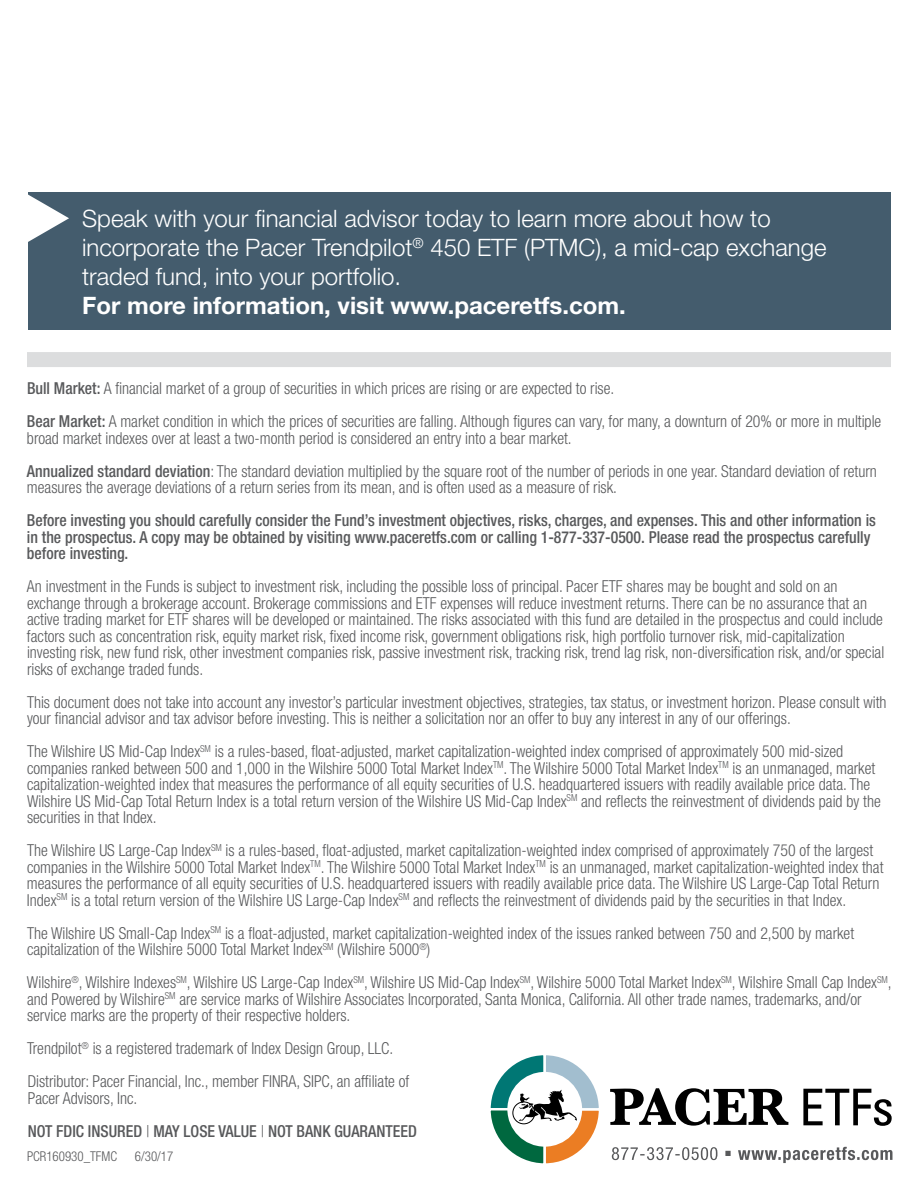
<style>
.page{position:relative;width:918px;height:1188px;background:#fff}
.page>*{position:absolute;margin:0;border:0;box-sizing:border-box;transform-origin:0 0}
.t1{font:300 24px/28.8px "Helvetica Neue";color:#fff}
.t2{font:700 24px "Helvetica Neue";color:#fff}
.t3{font:300 condensed 16.5px/16.5px "Helvetica Neue";color:#58595b;scale:.96 1}
.t4{font:500 condensed 16.5px/16.5px "Helvetica Neue";color:#58595b;scale:.96 1}
.t5{font:300 condensed 13.5px "Helvetica Neue";color:#58595b;scale:.96 1}
.s1{font-weight:500}
.s2{font-weight:300}
</style>
<div class="page">
<div style="left:27px;top:352px;width:864px;height:15px;background:#dcddde"></div>
<div style="left:28px;top:192px;width:863px;height:138px;background:#445c6d"></div>
<svg style="left:28px;top:194px;width:41px;height:48px"></svg>
<svg style="left:612px;top:1147px;width:280px;height:16px"></svg>
<svg style="left:610px;top:1088px;width:178px;height:38px"></svg>
<svg style="left:490px;top:1055px;width:109px;height:109px"></svg>
<svg style="left:803px;top:1089px;width:89px;height:37px"></svg>
<h1 class="t1" style="left:82px;top:204px;width:746px">Speak with your financial advisor today to learn more about how to incorporate the Pacer Trendpilot<sup>®</sup> 450 ETF (PTMC), a mid-cap exchange traded fund, into your portfolio.</h1>
<h1 class="t2" style="left:82px;top:290px;width:545px">For more information, visit www.paceretfs.com.</h1>
<p class="t3" style="left:27px;top:372px;width:891px;line-height:33px"><span class="s1">Bull Market:</span> A financial market of a group of securities in which prices are rising or are expected to rise.<br><span class="s1">Bear Market:</span> A market condition in which the prices of securities are falling. Although figures can vary, for many, a downturn of 20% or more in multiple</p>
<p class="t3" style="left:27px;top:421px;width:887px;line-height:33px">broad market indexes over at least a two-month period is considered an entry into a bear market.<br><span class="s1">Annualized standard deviation</span>: The standard deviation multiplied by the square root of the number of periods in one year. Standard deviation of return</p>
<p class="t3" style="left:27px;top:479px;width:616px">measures the average deviations of a return series from its mean, and is often used as a measure of risk.</p>
<p class="t4" style="left:27px;top:512px;width:886px">Before investing you should carefully consider the Fund’s investment objectives, risks, charges, and expenses. This and other information is in the prospectus. A copy may be obtained by visiting www.paceretfs.com or calling 1-877-337-0500. Please read the prospectus carefully before investing.</p>
<p class="t3" style="left:27px;top:578px;width:895px">An investment in the Funds is subject to investment risk, including the possible loss of principal. Pacer ETF shares may be bought and sold on an exchange through a brokerage account. Brokerage commissions and ETF expenses will reduce investment returns. There can be no assurance that an active trading market for ETF shares will be developed or maintained. The risks associated with this fund are detailed in the prospectus and could include factors such as concentration risk, equity market risk, fixed income risk, government obligations risk, high portfolio turnover risk, mid-capitalization investing risk, new fund risk, other investment companies risk, passive investment risk, tracking risk, trend lag risk, non-diversification risk, and/or special risks of exchange traded funds.</p>
<p class="t3" style="left:27px;top:693px;width:897px">This document does not take into account any investor’s particular investment objectives, strategies, tax status, or investment horizon. Please consult with your financial advisor and tax advisor before investing. This is neither a solicitation nor an offer to buy any interest in any of our offerings.</p>
<p class="t3" style="left:27px;top:743px;width:891px">The Wilshire US Mid-Cap Index<sup>SM</sup> is a rules-based, float-adjusted, market capitalization-weighted index comprised of approximately 500 mid-sized companies ranked between 500 and 1,000 in the Wilshire 5000 Total Market Index<sup>TM</sup>. The Wilshire 5000 Total Market Index<sup>TM</sup> is an unmanaged, market capitalization-weighted index that measures the performance of all equity securities of U.S. headquartered issuers with readily available price data. The Wilshire US Mid-Cap Total Return Index is a total return version of the Wilshire US Mid-Cap Index<sup>SM</sup> and reflects the reinvestment of dividends paid by the securities in that Index.</p>
<p class="t3" style="left:27px;top:842px;width:894px">The Wilshire US Large-Cap Index<sup>SM</sup> is a rules-based, float-adjusted, market capitalization-weighted index comprised of approximately 750 of the largest companies in the Wilshire 5000 Total Market Index<sup>TM</sup>. The Wilshire 5000 Total Market Index<sup>TM</sup> is an unmanaged, market capitalization-weighted index that measures the performance of all equity securities of U.S. headquartered issuers with readily available price data. The Wilshire US Large-Cap Total Return Index<sup>SM</sup> is a total return version of the Wilshire US Large-Cap Index<sup>SM</sup> and reflects the reinvestment of dividends paid by the securities in that Index.</p>
<p class="t3" style="left:27px;top:924px;width:863px">The Wilshire US Small-Cap Index<sup>SM</sup> is a float-adjusted, market capitalization-weighted index of the issues ranked between 750 and 2,500 by market capitalization of the Wilshire 5000 Total Market Index<sup>SM</sup> (Wilshire 5000<sup>®</sup>)</p>
<p class="t3" style="left:27px;top:974px;width:902px">Wilshire<sup>®</sup>, Wilshire Indexes<sup>SM</sup>, Wilshire US Large-Cap Index<sup>SM</sup>, Wilshire US Mid-Cap Index<sup>SM</sup>, Wilshire 5000 Total Market Index<sup>SM</sup>, Wilshire Small Cap Index<sup>SM</sup>, and Powered by Wilshire<sup>SM</sup> are service marks of Wilshire Associates Incorporated, Santa Monica, California. All other trade names, trademarks, and/or service marks are the property of their respective holders.</p>
<p class="t3" style="left:27px;top:1032px;width:400px;line-height:33.2px">Trendpilot<sup>®</sup> is a registered trademark of Index Design Group, LLC.<br>Distributor: Pacer Financial, Inc., member FINRA, SIPC, an affiliate of</p>
<p class="t4" style="left:28px;top:1081px;width:407px;line-height:33px"><span class="s2">Pacer Advisors, Inc.<br></span>NOT FDIC INSURED <span class="s2">|</span> MAY LOSE VALUE <span class="s2">|</span> NOT BANK GUARANTEED</p>
<p class="t5" style="left:27px;top:1148px;width:95px">PCR160930_TFMC</p>
<p class="t5" style="left:135px;top:1148px;width:41px">6/30/17</p>
</div>
